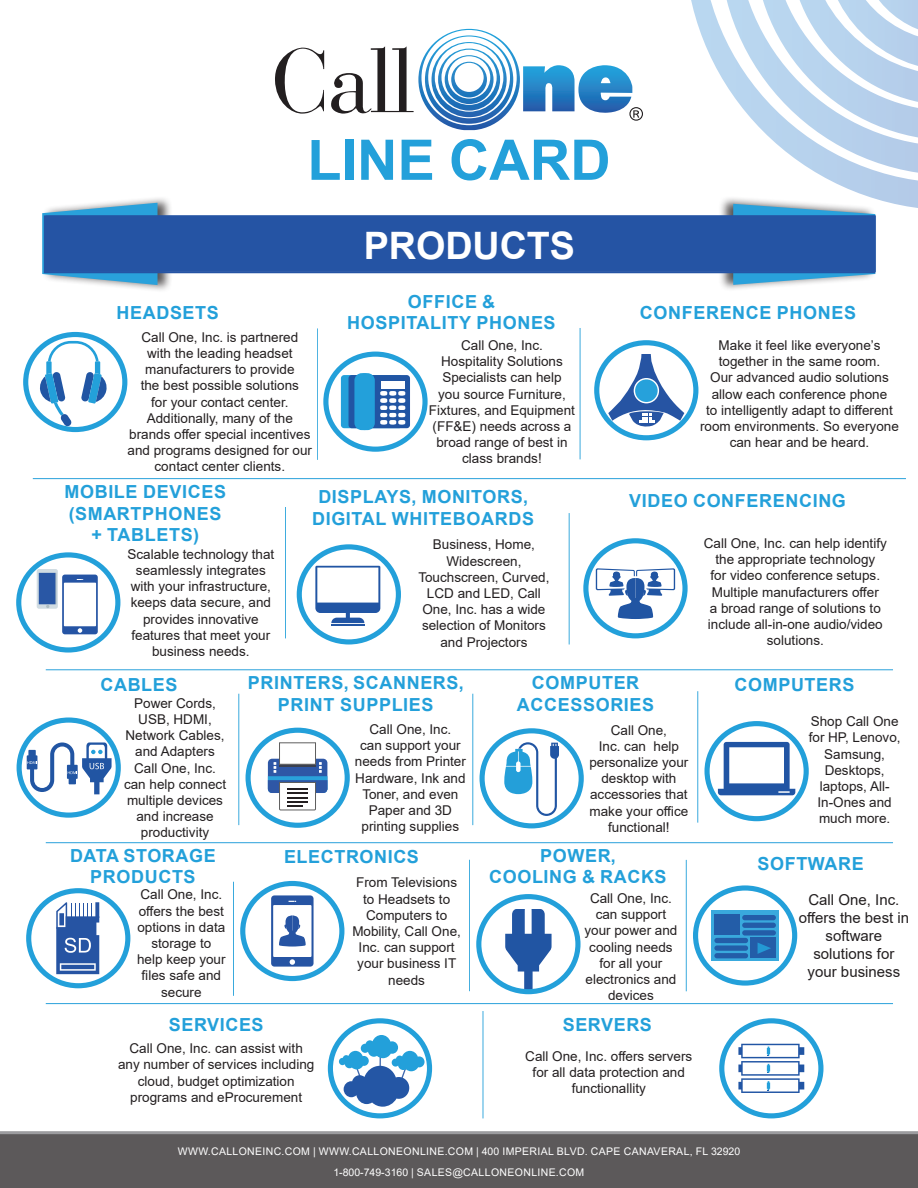
<style>
.page{position:relative;width:918px;height:1188px;background:#fff}
.page>*{position:absolute;margin:0;border:0;box-sizing:border-box;transform-origin:0 0}
.t1{font:700 56.1px "Arial";color:#23a0da}
.t2{font:700 37.8px "Arial";letter-spacing:-.005em;color:#fff}
.t3{font:700 18px/21.6px "Arial";letter-spacing:.035em;color:#23a0da;text-align:center}
.t4{font:15px/18px "Arial";color:#231f20;text-align:center}
.t5{font:13.5px/16.2px "Arial";color:#231f20;text-align:center}
.t6{font:10.5px/21.3px "Arial";letter-spacing:.035em;color:#fff;text-align:center}
</style>
<div class="page">
<svg style="left:691px;top:0;width:227px;height:208px"></svg>
<svg style="left:719px;top:0;width:199px;height:175px"></svg>
<svg style="left:331px;top:29px;width:312px;height:101px"></svg>
<svg style="left:275px;top:47px;width:49px;height:67px"></svg>
<div style="left:718px;top:195px;width:159px;height:97px;background:#231f20;opacity:.75"></div>
<svg style="left:733px;top:204px;width:142px;height:81px"></svg>
<div style="left:41px;top:195px;width:131px;height:98px;background:#231f20;opacity:.75"></div>
<svg style="left:42px;top:203px;width:116px;height:82px"></svg>
<div style="left:44px;top:215px;width:831px;height:58px;background:#2554a4"></div>
<svg style="left:0;top:1131px;width:918px;height:57px;background:#5f5d5e"></svg>
<hr style="left:33px;top:478px;width:873px;height:1px;background:#29a1db">
<hr style="left:46px;top:669px;width:847px;height:1px;background:#29a1db">
<hr style="left:46px;top:842px;width:847px;height:1px;background:#29a1db">
<hr style="left:46px;top:1003px;width:847px;height:1px;background:#29a1db">
<div style="left:23px;top:332px;width:104px;height:100px;border:5px solid #23a0da;border-radius:50%"></div>
<svg style="left:39px;top:341px;width:68px;height:86px"></svg>
<svg style="left:341px;top:375px;width:69px;height:53px;background:#4a81bd"></svg>
<div style="left:381px;top:381px;width:24px;height:8px;background:#fff"></div>
<div style="left:354px;top:373px;width:18px;height:57px;background:#23a0da;border-radius:7px"></div>
<div style="left:358px;top:373px;width:17px;height:57px;background:#23a0da;border-radius:7px"></div>
<div style="left:323px;top:352px;width:105px;height:100px;border:5px solid #23a0da;border-radius:50%"></div>
<div style="left:594px;top:340px;width:104px;height:100px;border:5px solid #23a0da;border-radius:50%"></div>
<svg style="left:608px;top:354px;width:76px;height:73px"></svg>
<div style="left:16px;top:552px;width:104px;height:101px;border:5px solid #23a0da;border-radius:50%"></div>
<svg style="left:37px;top:569px;width:21px;height:40px"></svg>
<hr style="left:55px;top:573px;width:1px;height:31px;background:#90a4ad">
<div style="left:39px;top:573px;width:16px;height:31px;background:#2957a5"></div>
<svg style="left:62px;top:575px;width:36px;height:59px"></svg>
<div style="left:297px;top:544px;width:104px;height:101px;border:5px solid #23a0da;border-radius:50%"></div>
<svg style="left:315px;top:566px;width:65px;height:57px"></svg>
<hr style="left:331px;top:624px;width:34px;height:1px;background:#2155a4">
<div style="left:583px;top:538px;width:105px;height:100px;border:5px solid #23a0da;border-radius:50%"></div>
<svg style="left:596px;top:568px;width:79px;height:51px"></svg>
<div style="left:26px;top:888px;width:104px;height:100px;border:5px solid #23a0da;border-radius:50%"></div>
<svg style="left:56px;top:902px;width:43px;height:72px"></svg>
<div style="left:240px;top:881px;width:104px;height:100px;border:5px solid #23a0da;border-radius:50%"></div>
<svg style="left:271px;top:895px;width:43px;height:72px"></svg>
<svg style="left:505px;top:909px;width:47px;height:82px"></svg>
<div style="left:476px;top:894px;width:105px;height:100px;border:5px solid #23a0da;border-radius:50%"></div>
<div style="left:693px;top:885px;width:104px;height:101px;border:5px solid #23a0da;border-radius:50%"></div>
<svg style="left:711px;top:910px;width:68px;height:51px"></svg>
<div style="left:714px;top:914px;width:26px;height:20px;background:#235da8"></div>
<div style="left:751px;top:938px;width:25px;height:20px;background:#235da8"></div>
<div style="left:742px;top:915px;width:34px;height:5px;background:#235da8;border-radius:3px"></div>
<div style="left:742px;top:923px;width:34px;height:5px;background:#235da8;border-radius:3px"></div>
<div style="left:742px;top:930px;width:34px;height:6px;background:#235da8;border-radius:3px"></div>
<div style="left:714px;top:938px;width:34px;height:5px;background:#235da8;border-radius:3px"></div>
<div style="left:714px;top:945px;width:34px;height:6px;background:#235da8;border-radius:3px"></div>
<div style="left:714px;top:953px;width:34px;height:5px;background:#235da8;border-radius:3px"></div>
<svg style="left:758px;top:943px;width:13px;height:11px"></svg>
<div style="left:328px;top:1018px;width:104px;height:100px;border:5px solid #23a0da;border-radius:50%"></div>
<svg style="left:339px;top:1035px;width:86px;height:72px"></svg>
<div style="left:719px;top:1018px;width:105px;height:100px;border:5px solid #23a0da;border-radius:50%"></div>
<svg style="left:738px;top:1044px;width:66px;height:49px"></svg>
<hr style="left:317px;top:328px;width:1px;height:132px;background:#23a0da">
<hr style="left:580px;top:328px;width:1px;height:131px;background:#23a0da">
<hr style="left:569px;top:513px;width:1px;height:132px;background:#23a0da">
<hr style="left:285px;top:507px;width:1px;height:131px;background:#23a0da">
<div style="left:17px;top:717px;width:104px;height:101px;border:5px solid #23a0da;border-radius:50%"></div>
<svg style="left:27px;top:742px;width:85px;height:52px"></svg>
<div style="left:246px;top:728px;width:104px;height:100px;border:5px solid #23a0da;border-radius:50%"></div>
<svg style="left:268px;top:742px;width:59px;height:68px"></svg>
<div style="left:480px;top:728px;width:104px;height:100px;border:5px solid #23a0da;border-radius:50%"></div>
<svg style="left:504px;top:742px;width:55px;height:74px"></svg>
<div style="left:704px;top:721px;width:105px;height:100px;border:5px solid #23a0da;border-radius:50%"></div>
<svg style="left:718px;top:742px;width:77px;height:53px"></svg>
<hr style="left:239px;top:694px;width:1px;height:131px;background:#23a0da">
<hr style="left:473px;top:694px;width:1px;height:131px;background:#23a0da">
<hr style="left:698px;top:691px;width:1px;height:132px;background:#23a0da">
<hr style="left:686px;top:860px;width:1px;height:131px;background:#23a0da">
<hr style="left:469px;top:860px;width:1px;height:131px;background:#23a0da">
<hr style="left:483px;top:1011px;width:1px;height:107px;background:#23a0da">
<hr style="left:233px;top:882px;width:1px;height:114px;background:#23a0da">
<h1 class="t1" style="left:307px;top:121px;width:305px">LINE CARD</h1>
<p class="t3" style="left:117px;top:302px;width:104px">HEADSETS</p>
<p class="t5" style="left:128px;top:329px;width:186px">Call One, Inc. is partnered<br>with the leading headset manufacturers to provide<br>the best possible solutions<br>for your contact center.<br>Additionally, many of the brands offer special incentives and programs designed for our contact center clients.</p>
<p class="t2" style="left:364px;top:219px;width:213px">PRODUCTS</p>
<p class="t3" style="left:347px;top:291px;width:210px">OFFICE &amp;<br>HOSPITALITY PHONES</p>
<p class="t5" style="left:429px;top:337px;width:148px">Call One, Inc.<br>Hospitality Solutions<br>Specialists can help<br>you source Furniture,<br>Fixtures, and Equipment (FF&amp;E) needs across a broad range of best in class brands!</p>
<p class="t3" style="left:64px;top:481px;width:163px">MOBILE DEVICES (SMARTPHONES + TABLETS)</p>
<p class="t5" style="left:127px;top:546px;width:148px">Scalable technology that seamlessly integrates with your infrastructure, keeps data secure, and provides innovative features that meet your business needs.</p>
<p class="t3" style="left:312px;top:486px;width:224px">DISPLAYS, MONITORS,<br>DIGITAL WHITEBOARDS</p>
<p class="t5" style="left:418px;top:537px;width:133px">Business, Home,<br>Widescreen,<br>Touchscreen, Curved,<br>LCD and LED, Call<br>One, Inc. has a wide selection of Monitors and Projectors</p>
<p class="t3" style="left:640px;top:302px;width:218px">CONFERENCE PHONES</p>
<p class="t5" style="left:700px;top:337px;width:200px">Make it feel like everyone’s together in the same room.<br>Our advanced audio solutions allow each conference phone<br>to intelligently adapt to different room environments. So everyone can hear and be heard.</p>
<p class="t3" style="left:629px;top:490px;width:218px">VIDEO CONFERENCING</p>
<p class="t5" style="left:704px;top:535px;width:185px">Call One, Inc. can help identify the appropriate technology<br>for video conference setups.<br>Multiple manufacturers offer<br>a broad range of solutions to include all-in-one audio/video solutions.</p>
<p class="t3" style="left:101px;top:674px;width:78px">CABLES</p>
<p class="t5" style="left:124px;top:695px;width:104px">Power Cords,<br>USB, HDMI,<br>Network Cables, and Adapters<br>Call One, Inc. can help connect multiple devices and increase productivity</p>
<p class="t3" style="left:70px;top:845px;width:147px">DATA STORAGE<br>PRODUCTS</p>
<p class="t5" style="left:137px;top:887px;width:90px">Call One, Inc. offers the best options in data storage to help keep your files safe and secure</p>
<p class="t3" style="left:248px;top:673px;width:217px">PRINTERS, SCANNERS,<br>PRINT SUPPLIES</p>
<p class="t5" style="left:355px;top:721px;width:113px">Call One, Inc.<br>can support your needs from Printer<br>Hardware, Ink and<br>Toner, and even<br>Paper and 3D printing supplies</p>
<p class="t3" style="left:284px;top:846px;width:136px">ELECTRONICS</p>
<p class="t5" style="left:352px;top:874px;width:110px">From Televisions to Headsets to<br>Computers to<br>Mobility, Call One,<br>Inc. can support your business IT needs</p>
<p class="t3" style="left:169px;top:1014px;width:96px">SERVICES</p>
<p class="t5" style="left:118px;top:1040px;width:198px">Call One, Inc. can assist with any number of services including cloud, budget optimization programs and eProcurement</p>
<p class="t3" style="left:517px;top:672px;width:139px">COMPUTER<br>ACCESSORIES</p>
<p class="t5" style="left:589px;top:722px;width:101px">Call One,<br>Inc. can help personalize your desktop with accessories that make your office functional!</p>
<p class="t3" style="left:489px;top:845px;width:179px">POWER,<br>COOLING &amp; RACKS</p>
<p class="t5" style="left:584px;top:890px;width:95px">Call One, Inc. can support your power and cooling needs for all your electronics and devices</p>
<p class="t3" style="left:563px;top:1014px;width:91px">SERVERS</p>
<p class="t5" style="left:525px;top:1048px;width:169px">Call One, Inc. offers servers for all data protection and functionallity</p>
<p class="t3" style="left:735px;top:674px;width:121px">COMPUTERS</p>
<p class="t5" style="left:809px;top:713px;width:93px">Shop Call One for HP, Lenovo,<br>Samsung,<br>Desktops, laptops, All-<br>In-Ones and much more.</p>
<p class="t3" style="left:758px;top:853px;width:108px">SOFTWARE</p>
<p class="t4" style="left:799px;top:891px;width:112px">Call One, Inc. offers the best in</p>
<p class="t4" style="left:808px;top:927px;width:94px">software solutions for your business</p>
<p class="t6" style="left:178px;top:1141px;width:564px">WWW.CALLONEINC.COM | WWW.CALLONEONLINE.COM | 400 IMPERIAL BLVD. CAPE CANAVERAL, FL 32920<br>1-800-749-3160 | SALES@CALLONEONLINE.COM</p>
</div>
